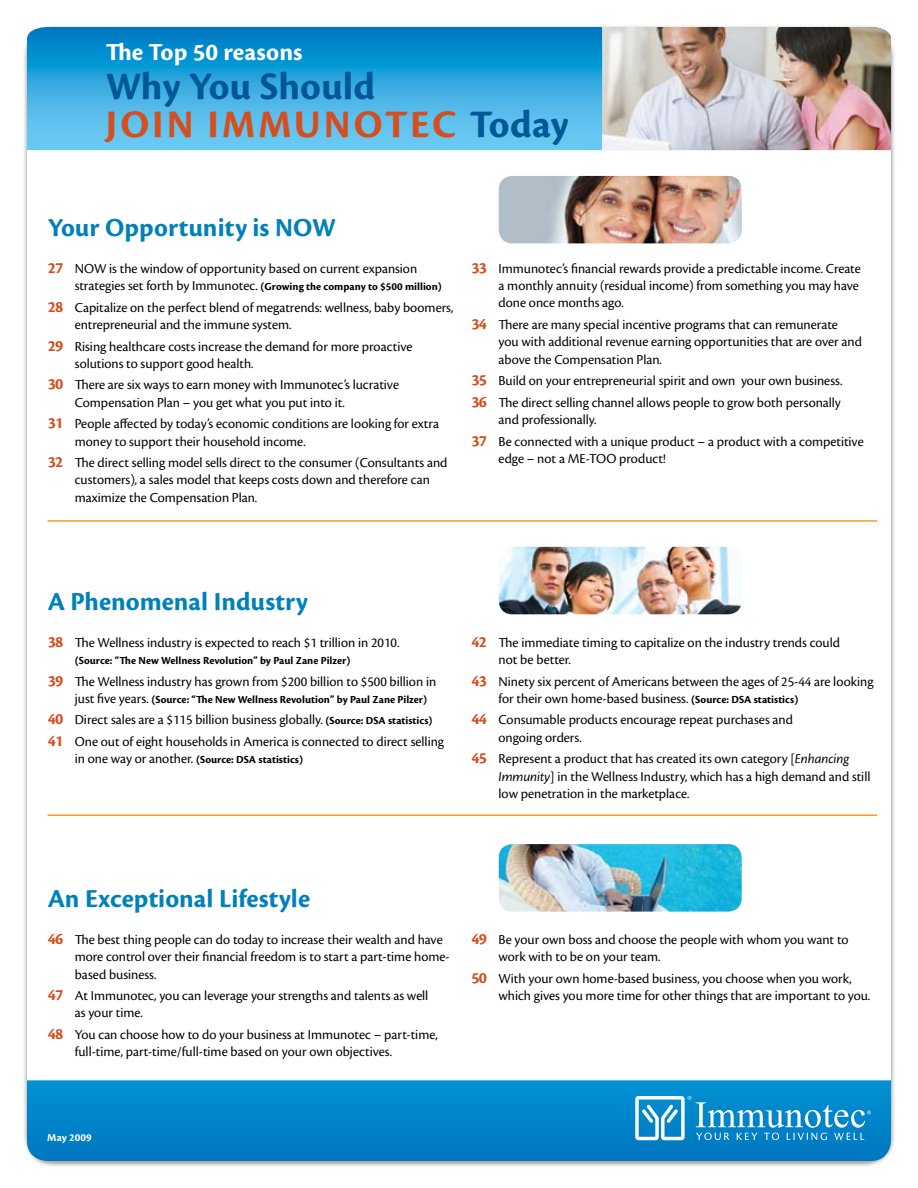
<style>
.page{position:relative;width:918px;height:1188px;background:#fff}
.page>*{position:absolute;margin:0;border:0;box-sizing:border-box;transform-origin:0 0}
.t1{font:700 40.5px/37.5px "Cronos Pro";letter-spacing:.05em;color:#005996}
.t2{font:700 27px "Cronos Pro";letter-spacing:.005em;color:#0081ba}
.t3{font:700 25.5px "Cronos Pro";color:#fff}
.t4{font:14.25px/17.2px "Cronos Pro Subh";color:#000}
.t5{font:700 11.25px "Cronos Pro";color:#000}
.t6{font:700 11.25px "Cronos Pro";color:#fff}
.s1{color:#d54e1e}
.s2{font-family:"Cronos Pro";font-weight:700;font-size:16.5px;color:#d54e1e}
.s3{font-family:"Cronos Pro Subh";font-weight:400;font-size:14.25px}
.s4{font-family:"Cronos Pro";font-weight:700;font-size:11.25px}
.s5{font-family:"Cronos Pro Subh It"}
</style>
<div class="page">
<svg style="left:27px;top:1080px;width:864px;height:81px;background:#0185c9"></svg>
<svg style="left:635px;top:1096px;width:236px;height:44px;background:#39a0d5"></svg>
<img style="left:499px;top:176px;width:243px;height:67px">
<img style="left:499px;top:547px;width:242px;height:67px">
<img style="left:499px;top:844px;width:243px;height:68px">
<hr style="left:48px;top:520px;width:829px;height:2px;background:#f99d1c">
<hr style="left:48px;top:814px;width:829px;height:2px;background:#f99d1c">
<svg style="left:27px;top:27px;width:575px;height:123px;background:#34a8df"></svg>
<img style="left:602px;top:27px;width:290px;height:123px">
<h3 class="t3" style="left:106px;top:37px;width:198px">The Top 50 reasons</h3>
<h1 class="t1" style="left:106px;top:68px;width:464px">Why You Should<br><span class="s1">Join Immunotec</span> Today</h1>
<h2 class="t2" style="left:48px;top:212px;width:290px">Your Opportunity is NOW</h2>
<p class="t4" style="left:48px;top:260px;width:371px"><span class="s2">27</span> NOW is the window of opportunity based on current expansion</p>
<p class="t5" style="left:75px;top:280px;width:369px"><span class="s3">strategies set forth by Immunotec.</span> (Growing the company to $500 million)</p>
<p class="t4" style="left:75px;top:299px;width:380px;text-indent:-27px"><span class="s2">28</span> Capitalize on the perfect blend of megatrends: wellness, baby boomers, entrepreneurial and the immune system.</p>
<p class="t4" style="left:75px;top:338px;width:339px;text-indent:-27px"><span class="s2">29</span> Rising healthcare costs increase the demand for more proactive solutions to support good health.</p>
<p class="t4" style="left:75px;top:376px;width:326px;text-indent:-27px"><span class="s2">30</span> There are six ways to earn money with Immunotec’s lucrative<br>Compensation Plan – you get what you put into it.</p>
<p class="t4" style="left:75px;top:415px;width:366px;text-indent:-27px"><span class="s2">31</span> People affected by today’s economic conditions are looking for extra money to support their household income.</p>
<p class="t4" style="left:75px;top:454px;width:374px;text-indent:-27px"><span class="s2">32</span> The direct selling model sells direct to the consumer (Consultants and customers), a sales model that keeps costs down and therefore can maximize the Compensation Plan.</p>
<p class="t4" style="left:499px;top:260px;width:364px;text-indent:-27px"><span class="s2">33</span> Immunotec’s financial rewards provide a predictable income. Create a monthly annuity (residual income) from something you may have done once months ago.</p>
<p class="t4" style="left:499px;top:316px;width:365px;text-indent:-27px"><span class="s2">34</span> There are many special incentive programs that can remunerate<br>you with additional revenue earning opportunities that are over and above the Compensation Plan.</p>
<p class="t4" style="left:472px;top:370px;width:372px;line-height:21.6px"><span class="s2">35</span> Build on your entrepreneurial spirit and own your own business.<br><span class="s2">36</span> The direct selling channel allows people to grow both personally</p>
<p class="t4" style="left:472px;top:409px;width:394px;line-height:21.6px;text-indent:27px">and professionally.<br><span class="s2">37</span> Be connected with a unique product – a product with a competitive</p>
<p class="t4" style="left:499px;top:450px;width:169px">edge – not a ME-TOO product!</p>
<h2 class="t2" style="left:48px;top:586px;width:262px">A Phenomenal Industry</h2>
<p class="t4" style="left:48px;top:634px;width:353px"><span class="s2">38</span> The Wellness industry is expected to reach $1 trillion in 2010.</p>
<p class="t5" style="left:75px;top:654px;width:277px">(Source: “The New Wellness Revolution” by Paul Zane Pilzer)</p>
<p class="t4" style="left:48px;top:673px;width:390px"><span class="s2">39</span> The Wellness industry has grown from $200 billion to $500 billion in</p>
<p class="t5" style="left:75px;top:693px;width:354px"><span class="s3">just five years.</span> (Source: “The New Wellness Revolution” by Paul Zane Pilzer)</p>
<p class="t4" style="left:48px;top:709px;width:398px;line-height:21.6px"><span class="s2">40</span> Direct sales are a $115 billion business globally. <span class="s4">(Source: DSA statistics)<br></span><span class="s2">41</span> One out of eight households in America is connected to direct selling</p>
<p class="t5" style="left:75px;top:753px;width:230px"><span class="s3">in one way or another.</span> (Source: DSA statistics)</p>
<p class="t4" style="left:499px;top:634px;width:343px;text-indent:-27px"><span class="s2">42</span> The immediate timing to capitalize on the industry trends could not be better.</p>
<p class="t4" style="left:499px;top:673px;width:376px;text-indent:-27px"><span class="s2">43</span> Ninety six percent of Americans between the ages of 25-44 are looking for their own home-based business. <span class="s4">(Source: DSA statistics)</span></p>
<p class="t4" style="left:499px;top:711px;width:296px;text-indent:-27px"><span class="s2">44</span> Consumable products encourage repeat purchases and ongoing orders.</p>
<p class="t4" style="left:499px;top:750px;width:373px;text-indent:-27px"><span class="s2">45</span> Represent a product that has created its own category [<span class="s5">Enhancing<br>Immunity</span>] in the Wellness Industry, which has a high demand and still low penetration in the marketplace.</p>
<h2 class="t2" style="left:48px;top:883px;width:264px">An Exceptional Lifestyle</h2>
<p class="t4" style="left:75px;top:931px;width:376px;text-indent:-27px"><span class="s2">46</span> The best thing people can do today to increase their wealth and have more control over their financial freedom is to start a part-time home&shy;based business.</p>
<p class="t4" style="left:75px;top:987px;width:355px;text-indent:-27px"><span class="s2">47</span> At Immunotec, you can leverage your strengths and talents as well as your time.</p>
<p class="t4" style="left:75px;top:1026px;width:365px;text-indent:-27px"><span class="s2">48</span> You can choose how to do your business at Immunotec – part-time, full-time, part-time/full-time based on your own objectives.</p>
<p class="t4" style="left:499px;top:931px;width:352px;text-indent:-27px"><span class="s2">49</span> Be your own boss and choose the people with whom you want to work with to be on your team.</p>
<p class="t4" style="left:499px;top:970px;width:373px;text-indent:-27px"><span class="s2">50</span> With your own home-based business, you choose when you work, which gives you more time for other things that are important to you.</p>
<p class="t6" style="left:47px;top:1131px;width:46px">May 2009</p>
</div>
